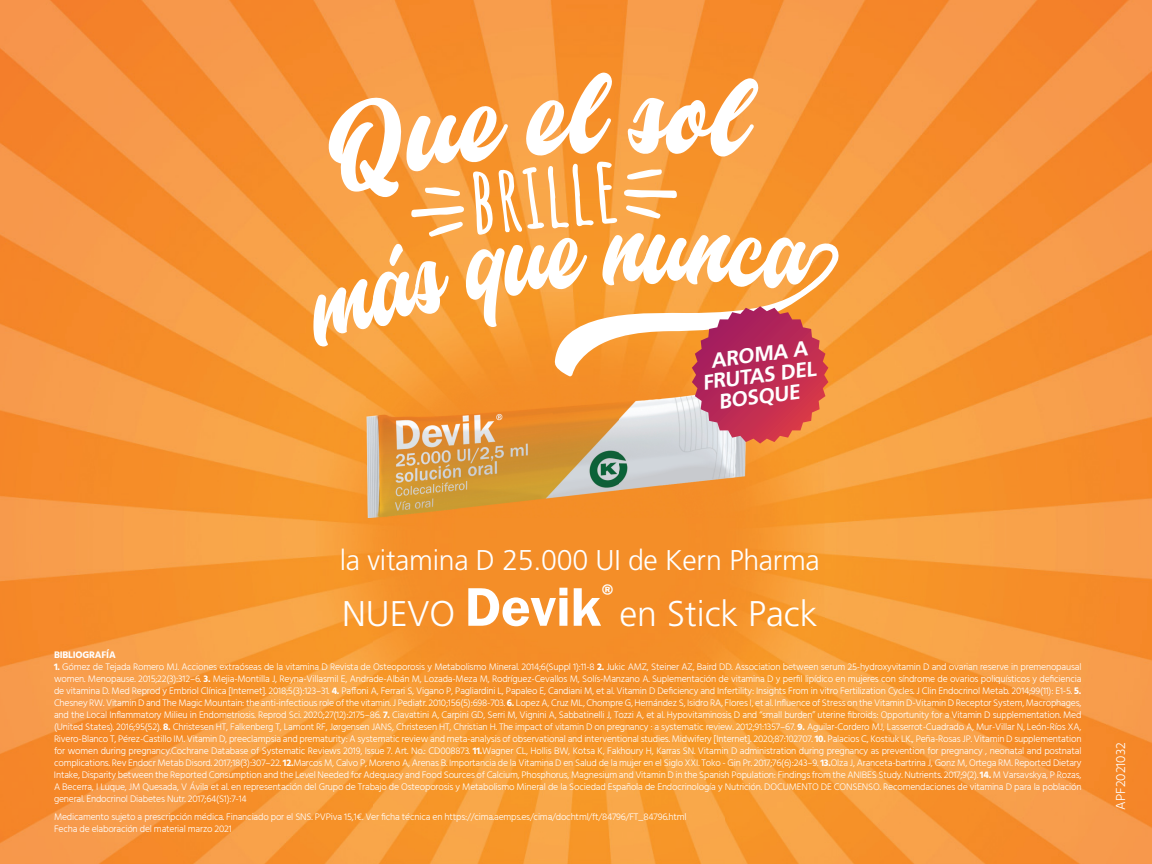
<style>
.page{position:relative;width:1152px;height:864px;background:#fff}
.page>*{position:absolute;margin:0;border:0;box-sizing:border-box;transform-origin:0 0}
.t1{font:700 92.4px "Amatic SC";color:#fff}
.t2{font:300 35.7px "Frutiger LT Std";color:#fff}
.t3{font:300 28.58px "Frutiger LT Std";letter-spacing:-.01em;color:#fff}
.t4{font:700 20.92px/20.9px "Frutiger LT Std";color:#fff;text-align:center}
.t5{font:300 13.42px "Hind";color:#fff}
.t6{font:300 9.75px/12px "Hind";letter-spacing:-.02em;color:#fff}
.t7{font:700 9.75px "Hind";letter-spacing:-.02em;color:#fff}
.s1{font-family:"ITC Franklin Gothic Std";font-weight:600;font-size:54.68px}
.s2{font-weight:700}
</style>
<div class="page">
<img style="left:0;top:0;width:1152px;height:391px">
<img style="left:0;top:391px;width:374px;height:473px">
<img style="left:724px;top:391px;width:428px;height:473px">
<img style="left:374px;top:518px;width:350px;height:346px">
<svg style="left:328px;top:97px;width:73px;height:100px"></svg>
<svg style="left:407px;top:106px;width:101px;height:65px"></svg>
<svg style="left:526px;top:73px;width:86px;height:83px"></svg>
<svg style="left:628px;top:78px;width:131px;height:79px"></svg>
<svg style="left:425px;top:187px;width:35px;height:10px"></svg>
<svg style="left:627px;top:169px;width:35px;height:11px"></svg>
<svg style="left:624px;top:190px;width:53px;height:8px"></svg>
<img style="left:367px;top:444px;width:379px;height:74px">
<svg style="left:313px;top:205px;width:527px;height:239px;background:#efa05e"></svg>
<h1 class="t1" style="left:463px;top:130px;width:152px;rotate:-5deg">brille</h1>
<h3 class="t4" style="left:699px;top:351px;width:116px;rotate:-7deg">AROMA A<br>FRUTAS DEL<br>BOSQUE</h3>
<h3 class="t3" style="left:340px;top:544px;width:481px">la vitamina D 25.000 UI de Kern Pharma</h3>
<h2 class="t2" style="left:342px;top:593px;width:477px">NUEVO <span class="s1">Devik</span><sup>®</sup>en Stick Pack</h2>
<p class="t7" style="left:54px;top:649px;width:63px">BIBLIOGRAFÍA</p>
<p class="t6" style="left:54px;top:662px;width:1029px;text-align:justify"><span class="s2">1.</span> Gómez de Tejada Romero MJ. Acciones extraóseas de la vitamina D Revista de Osteoporosis y Metabolismo Mineral. 2014;6(Suppl 1):11-8 <span class="s2">2.</span> Jukic AMZ, Steiner AZ, Baird DD. Association between serum 25-hydroxyvitamin D and ovarian reserve in premenopausal women. Menopause. 2015;22(3):312–6. <span class="s2">3.</span> Mejia-Montilla J, Reyna-Villasmil E, Andrade-Albán M, Lozada-Meza M, Rodríguez-Cevallos M, Solís-Manzano A. Suplementación de vitamina D y perfil lipídico en mujeres con síndrome de ovarios poliquísticos y deficiencia de vitamina D. Med Reprod y Embriol Clínica [Internet]. 2018;5(3):123–31. <span class="s2">4.</span> Paffoni A, Ferrari S, Vigano P, Pagliardini L, Papaleo E, Candiani M, et al. Vitamin D Deficiency and Infertility: Insights From in vitro Fertilization Cycles. J Clin Endocrinol Metab. 2014;99(11): E1-5. <span class="s2">5.<br></span>Chesney RW. Vitamin D and The Magic Mountain: the anti-infectious role of the vitamin. J Pediatr. 2010;156(5):698-703. <span class="s2">6.</span> Lopez A, Cruz ML, Chompre G, Hernández S, Isidro RA, Flores I, et al. Influence of Stress on the Vitamin D-Vitamin D Receptor System, Macrophages, and the Local Inflammatory Milieu in Endometriosis. Reprod Sci. 2020;27(12):2175–86. <span class="s2">7.</span> Ciavattini A, Carpini GD, Serri M, Vignini A, Sabbatinelli J, Tozzi A, et al. Hypovitaminosis D and “small burden” uterine fibroids: Opportunity for a Vitamin D supplementation. Med (United States). 2016;95(52). <span class="s2">8.</span> Christesen HT, Falkenberg T, Lamont RF, Jørgensen JANS, Christesen HT, Christian H. The impact of vitamin D on pregnancy : a systematic review. 2012;91:1357–67. <span class="s2">9.</span> Aguilar-Cordero MJ, Lasserrot-Cuadrado A, Mur-Villar N, León-Ríos XA, Rivero-Blanco T, Pérez-Castillo IM. Vitamin D, preeclampsia and prematurity: A systematic review and meta-analysis of observational and interventional studies. Midwifery [Internet]. 2020;87:102707. <span class="s2">10.</span> Palacios C, Kostiuk LK., Peña-Rosas JP. Vitamin D supplementation for women during pregnancy.Cochrane Database of Systematic Reviews 2019, Issue 7. Art. No.: CD008873. <span class="s2">11.</span>Wagner CL, Hollis BW, Kotsa K, Fakhoury H, Karras SN. Vitamin D administration during pregnancy as prevention for pregnancy , neonatal and postnatal complications. Rev Endocr Metab Disord. 2017;18(3):307–22. <span class="s2">12.</span>Marcos M, Calvo P, Moreno A, Arenas B. Importancia de la Vitamina D en Salud de la mujer en el Siglo XXI. Toko - Gin Pr. 2017;76(6):243–9. <span class="s2">13.</span>Olza J, Aranceta-bartrina J, Gonz M, Ortega RM. Reported Dietary Intake, Disparity between the Reported Consumption and the Level Needed for Adequacy and Food Sources of Calcium, Phosphorus, Magnesium and Vitamin D in the Spanish Population: Findings from the ANIBES Study. Nutrients. 2017;9(2). <span class="s2">14.</span> M Varsavskya, P Rozas, A Becerra, I Luque, JM Quesada, V Ávila et al. en representación del Grupo de Trabajo de Osteoporosis y Metabolismo Mineral de la Sociedad Española de Endocrinología y Nutrición. DOCUMENTO DE CONSENSO. Recomendaciones de vitamina D para la población general. Endocrinol Diabetes Nutr. 2017;64(S1):7-14</p>
<p class="t6" style="left:54px;top:812px;width:634px">Medicamento sujeto a prescripción médica. Financiado por el SNS. PVPiva 15,1€. Ver ficha técnica en https://cima.aemps.es/cima/dochtml/ft/84796/FT_84796.html<br>Fecha de elaboración del material marzo 2021</p>
<h3 class="t5" style="left:1112px;top:810px;width:69px;rotate:-90deg">APF2021032</h3>
</div>
